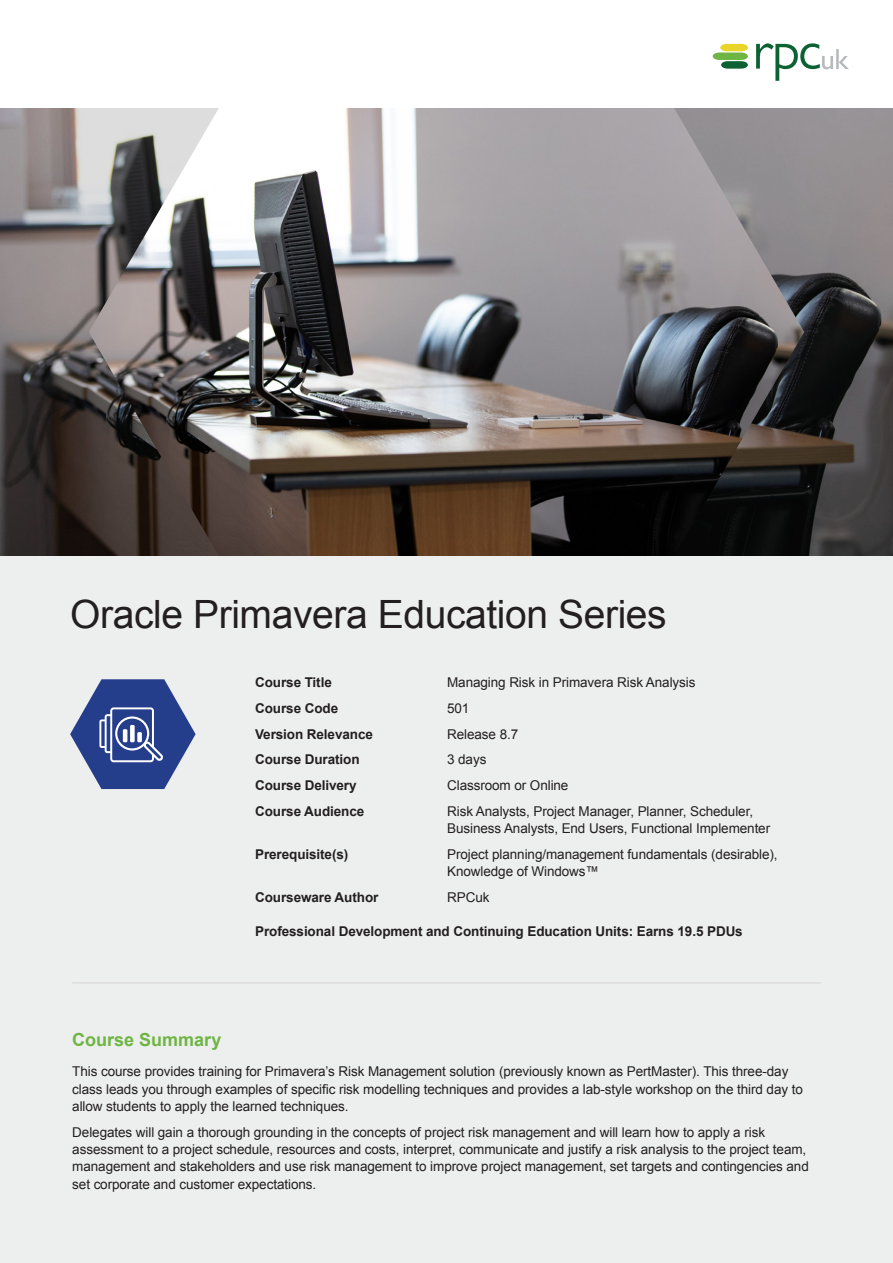
<style>
.page{position:relative;width:893px;height:1263px;background:#fff}
.page>*{position:absolute;margin:0;border:0;box-sizing:border-box;transform-origin:0 0}
.t1{font:39px "Arial";letter-spacing:-.01em;color:#231f20}
.t2{font:700 18px "Arial";color:#6fb544}
.t3{font:13.5px/17.2px "Arial";letter-spacing:-.005em;color:#231f20}
.t4{font:700 13.5px "Arial";letter-spacing:-.005em;color:#231f20}
</style>
<div class="page">
<img style="left:0;top:108px;width:893px;height:449px">
<img style="left:89px;top:108px;width:715px;height:449px">
<div style="left:0;top:557px;width:893px;height:706px;background:#edefee"></div>
<hr style="left:72px;top:982px;width:749px;height:1px;background:#d8d8d7">
<svg style="left:70px;top:679px;width:126px;height:110px"></svg>
<svg style="left:713px;top:44px;width:35px;height:25px"></svg>
<svg style="left:756px;top:43px;width:93px;height:38px"></svg>
<h1 class="t1" style="left:70px;top:589px;width:598px">Oracle Primavera Education Series</h1>
<p class="t4" style="left:255px;top:673px;width:78px">Course Title</p>
<p class="t3" style="left:447px;top:674px;width:250px">Managing Risk in Primavera Risk Analysis</p>
<p class="t4" style="left:255px;top:699px;width:85px">Course Code</p>
<p class="t3" style="left:447px;top:699px;width:24px">501</p>
<p class="t4" style="left:255px;top:725px;width:119px">Version Relevance</p>
<p class="t3" style="left:447px;top:725px;width:73px">Release 8.7</p>
<p class="t4" style="left:255px;top:751px;width:106px">Course Duration</p>
<p class="t3" style="left:447px;top:751px;width:41px">3 days</p>
<p class="t4" style="left:255px;top:776px;width:103px">Course Delivery</p>
<p class="t3" style="left:447px;top:777px;width:123px">Classroom or Online</p>
<p class="t4" style="left:255px;top:802px;width:111px">Course Audience</p>
<p class="t3" style="left:447px;top:803px;width:325px">Risk Analysts, Project Manager, Planner, Scheduler,<br>Business Analysts, End Users, Functional Implementer</p>
<p class="t4" style="left:255px;top:845px;width:95px">Prerequisite(s)</p>
<p class="t3" style="left:447px;top:846px;width:332px">Project planning/management fundamentals (desirable),<br>Knowledge of Windows™</p>
<p class="t4" style="left:255px;top:888px;width:125px">Courseware Author</p>
<p class="t3" style="left:447px;top:889px;width:44px">RPCuk</p>
<p class="t4" style="left:255px;top:922px;width:489px">Professional Development and Continuing Education Units: Earns 19.5 PDUs</p>
<h2 class="t2" style="left:72px;top:1028px;width:151px">Course Summary</h2>
<p class="t3" style="left:72px;top:1063px;width:732px">This course provides training for Primavera’s Risk Management solution (previously known as PertMaster). This three-day class leads you through examples of specific risk modelling techniques and provides a lab-style workshop on the third day to allow students to apply the learned techniques.</p>
<p class="t3" style="left:72px;top:1123px;width:738px">Delegates will gain a thorough grounding in the concepts of project risk management and will learn how to apply a risk assessment to a project schedule, resources and costs, interpret, communicate and justify a risk analysis to the project team, management and stakeholders and use risk management to improve project management, set targets and contingencies and set corporate and customer expectations.</p>
</div>
